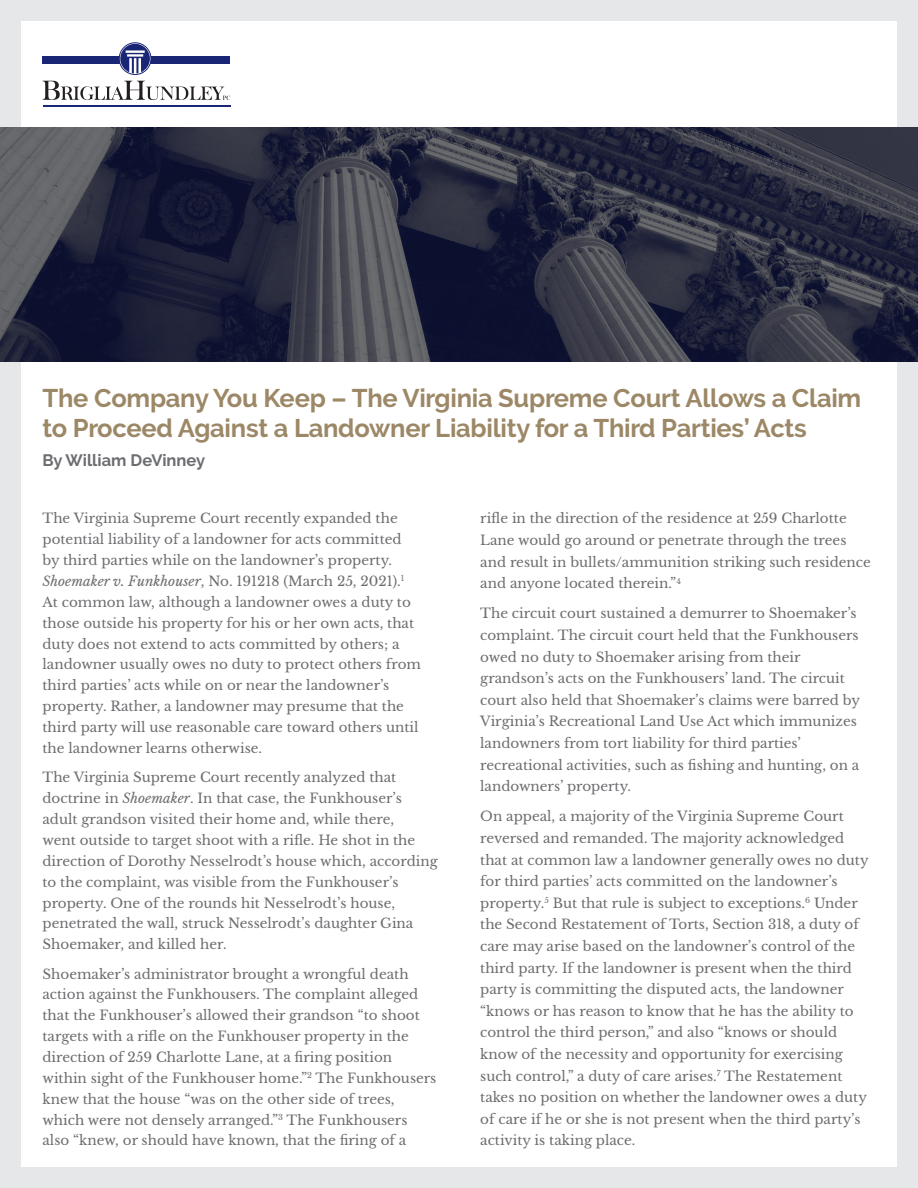
<style>
.page{position:relative;width:918px;height:1188px;background:#e6e7e9}
.page>*{position:absolute;margin:0;border:0;box-sizing:border-box;transform-origin:0 0}
.t1{font:700 25.5px/30px "Raleway";letter-spacing:-.01em;color:#9c8866}
.t2{font:700 16.5px "Raleway";color:#6c6d70}
.t3{font:13.5px/20.9px "Libre Baskerville";color:#6c6d70}
.s1{font-style:italic}
</style>
<div class="page">
<div style="left:21px;top:21px;width:876px;height:1146px;background:#fff"></div>
<svg style="left:43px;top:81px;width:187px;height:19px"></svg>
<hr style="left:43px;top:105px;width:188px;height:1px;background:#192575">
<div style="left:43px;top:57px;width:187px;height:7px;background:#192575"></div>
<div style="left:119px;top:43px;width:32px;height:32px;border:1px solid #192575;border-radius:50%"></div>
<svg style="left:120px;top:44px;width:30px;height:29px"></svg>
<hr style="left:127px;top:54px;width:16px;height:3px;background:#fff">
<hr style="left:126px;top:50px;width:19px;height:3px;background:#fff">
<img style="left:0;top:128px;width:918px;height:233px">
<h1 class="t1" style="left:43px;top:383px;width:820px">The Company You Keep – The Virginia Supreme Court Allows a Claim to Proceed Against a Landowner Liability for a Third Parties’ Acts</h1>
<p class="t2" style="left:43px;top:451px;width:164px">By William DeVinney</p>
<p class="t3" style="left:43px;top:508px;width:380px">The Virginia Supreme Court recently expanded the potential liability of a landowner for acts committed by third parties while on the landowner’s property.<br><span class="s1">Shoemaker v. Funkhouser</span>, No. 191218 (March 25, 2021).<sup>1<br></sup>At common law, although a landowner owes a duty to those outside his property for his or her own acts, that duty does not extend to acts committed by others; a landowner usually owes no duty to protect others from third parties’ acts while on or near the landowner’s property. Rather, a landowner may presume that the third party will use reasonable care toward others until the landowner learns otherwise.</p>
<p class="t3" style="left:43px;top:767px;width:397px">The Virginia Supreme Court recently analyzed that doctrine in <span class="s1">Shoemaker</span>. In that case, the Funkhouser’s adult grandson visited their home and, while there,<br>went outside to target shoot with a rifle. He shot in the direction of Dorothy Nesselrodt’s house which, according to the complaint, was visible from the Funkhouser’s property. One of the rounds hit Nesselrodt’s house, penetrated the wall, struck Nesselrodt’s daughter Gina Shoemaker, and killed her.</p>
<p class="t3" style="left:43px;top:963px;width:395px">Shoemaker’s administrator brought a wrongful death action against the Funkhousers. The complaint alleged that the Funkhouser’s allowed their grandson “to shoot targets with a rifle on the Funkhouser property in the direction of 259 Charlotte Lane, at a firing position within sight of the Funkhouser home.”<sup>2</sup> The Funkhousers knew that the house “was on the other side of trees, which were not densely arranged.”<sup>3</sup> The Funkhousers also “knew, or should have known, that the firing of a</p>
<p class="t3" style="left:480px;top:508px;width:392px;line-height:21.6px">rifle in the direction of the residence at 259 Charlotte Lane would go around or penetrate through the trees and result in bullets/ammunition striking such residence and anyone located therein.”<sup>4</sup></p>
<p class="t3" style="left:480px;top:603px;width:381px;line-height:21.6px">The circuit court sustained a demurrer to Shoemaker’s complaint. The circuit court held that the Funkhousers owed no duty to Shoemaker arising from their grandson’s acts on the Funkhousers’ land. The circuit court also held that Shoemaker’s claims were barred by Virginia’s Recreational Land Use Act which immunizes landowners from tort liability for third parties’ recreational activities, such as fishing and hunting, on a landowners’ property.</p>
<p class="t3" style="left:480px;top:806px;width:390px;line-height:21.6px">On appeal, a majority of the Virginia Supreme Court reversed and remanded. The majority acknowledged that at common law a landowner generally owes no duty for third parties’ acts committed on the landowner’s property.<sup>5</sup> But that rule is subject to exceptions.<sup>6</sup> Under the Second Restatement of Torts, Section 318, a duty of care may arise based on the landowner’s control of the third party. If the landowner is present when the third party is committing the disputed acts, the landowner “knows or has reason to know that he has the ability to control the third person,” and also “knows or should know of the necessity and opportunity for exercising such control,” a duty of care arises.<sup>7</sup> The Restatement takes no position on whether the landowner owes a duty of care if he or she is not present when the third party’s activity is taking place.</p>
</div>
